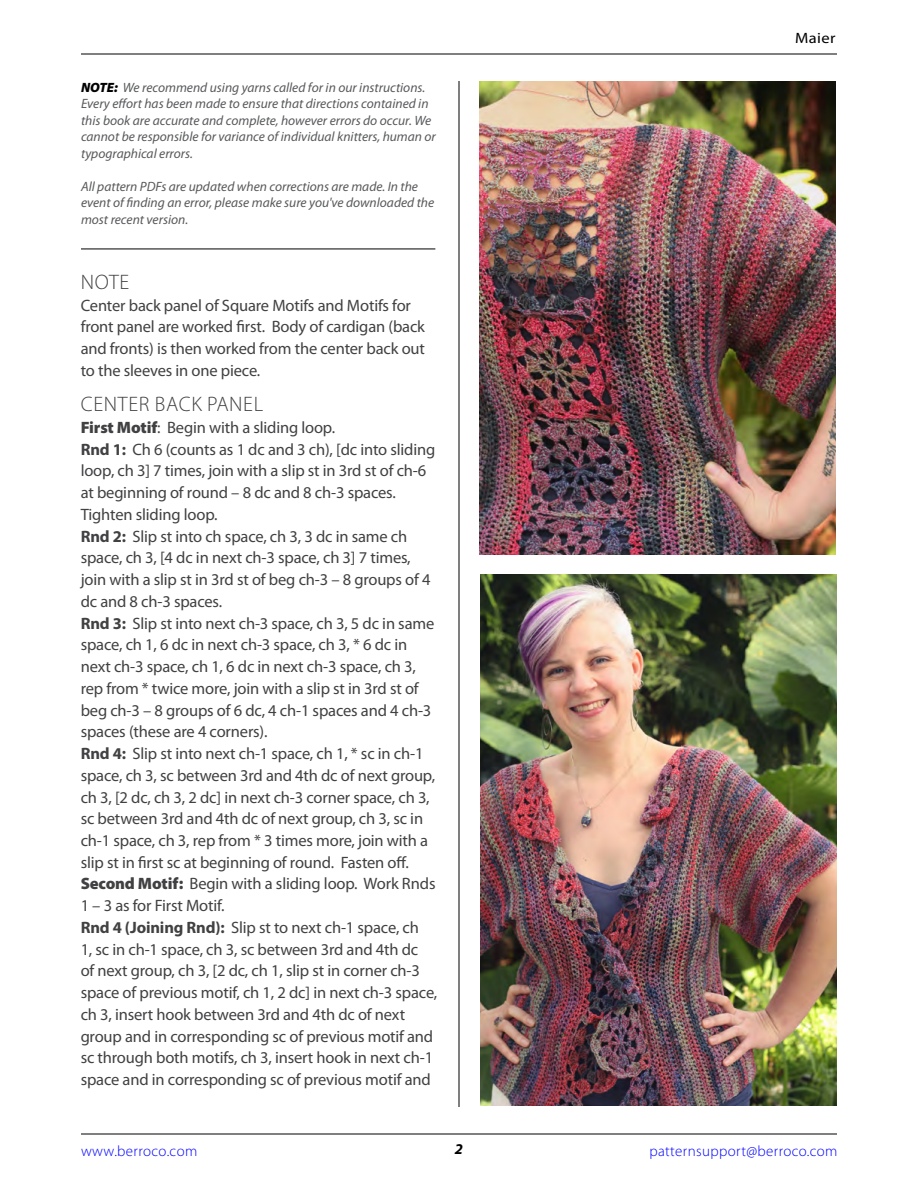
<style>
.page{position:relative;width:918px;height:1188px;background:#fff}
.page>*{position:absolute;margin:0;border:0;box-sizing:border-box;transform-origin:0 0}
.t1{font:300 21px "Myriad Pro";letter-spacing:.03em;color:#414042}
.t2{font:16.5px/21.8px "Myriad Pro";letter-spacing:-.01em;color:#414042}
.t3{font:300 15px "Myriad Pro";letter-spacing:.025em;color:#00f}
.t4{font:15px "Myriad Pro";letter-spacing:.025em;color:#000;scale:1.1 1}
.t5{font:italic 700 15px "Myriad Pro";color:#000}
.t6{font:italic 13.5px/16.5px "Myriad Pro";color:#58595b}
.s1{font-weight:900;color:#000}
.s2{font-weight:900}
.s3{font-weight:700}
</style>
<div class="page">
<hr style="left:81px;top:1134px;width:756px;height:1px;background:#000">
<hr style="left:81px;top:54px;width:756px;height:1px;background:#000">
<hr style="left:459px;top:81px;width:1px;height:1026px;background:#000">
<hr style="left:81px;top:249px;width:354px;height:1px;background:#000">
<img style="left:480px;top:575px;width:357px;height:531px">
<img style="left:479px;top:82px;width:357px;height:473px">
<p class="t6" style="left:81px;top:79px;width:356px"><span class="s1">NOTE:</span> We recommend using yarns called for in our instructions.<br>Every effort has been made to ensure that directions contained in this book are accurate and complete, however errors do occur. We cannot be responsible for variance of individual knitters, human or typographical errors.</p>
<p class="t6" style="left:81px;top:178px;width:355px">All pattern PDFs are updated when corrections are made. In the event of finding an error, please make sure you've downloaded the most recent version.</p>
<p class="t1" style="left:81px;top:269px;width:50px">NOTE</p>
<p class="t2" style="left:81px;top:294px;width:346px">Center back panel of Square Motifs and Motifs for front panel are worked first. Body of cardigan (back and fronts) is then worked from the center back out to the sleeves in one piece.</p>
<p class="t1" style="left:81px;top:391px;width:184px">CENTER BACK PANEL</p>
<p class="t2" style="left:81px;top:416px;width:358px"><span class="s2">First Motif</span>: Begin with a sliding loop.<br><span class="s3">Rnd 1:</span> Ch 6 (counts as 1 dc and 3 ch), [dc into sliding loop, ch 3] 7 times, join with a slip st in 3rd st of ch-6 at beginning of round – 8 dc and 8 ch-3 spaces.<br>Tighten sliding loop.<br><span class="s3">Rnd 2:</span> Slip st into ch space, ch 3, 3 dc in same ch space, ch 3, [4 dc in next ch-3 space, ch 3] 7 times, join with a slip st in 3rd st of beg ch-3 – 8 groups of 4 dc and 8 ch-3 spaces.<br><span class="s3">Rnd 3:</span> Slip st into next ch-3 space, ch 3, 5 dc in same space, ch 1, 6 dc in next ch-3 space, ch 3, * 6 dc in next ch-3 space, ch 1, 6 dc in next ch-3 space, ch 3, rep from * twice more, join with a slip st in 3rd st of beg ch-3 – 8 groups of 6 dc, 4 ch-1 spaces and 4 ch-3 spaces (these are 4 corners).<br><span class="s3">Rnd 4:</span> Slip st into next ch-1 space, ch 1, * sc in ch-1 space, ch 3, sc between 3rd and 4th dc of next group, ch 3, [2 dc, ch 3, 2 dc] in next ch-3 corner space, ch 3, sc between 3rd and 4th dc of next group, ch 3, sc in ch-1 space, ch 3, rep from * 3 times more, join with a slip st in first sc at beginning of round. Fasten off.<br><span class="s2">Second Motif:</span> Begin with a sliding loop. Work Rnds 1 – 3 as for First Motif.<br><span class="s3">Rnd 4 (Joining Rnd):</span> Slip st to next ch-1 space, ch<br>1, sc in ch-1 space, ch 3, sc between 3rd and 4th dc<br>of next group, ch 3, [2 dc, ch 1, slip st in corner ch-3 space of previous motif, ch 1, 2 dc] in next ch-3 space, ch 3, insert hook between 3rd and 4th dc of next group and in corresponding sc of previous motif and sc through both motifs, ch 3, insert hook in next ch-1 space and in corresponding sc of previous motif and</p>
<p class="t4" style="left:795px;top:29px;width:38px">Maier</p>
<p class="t3" style="left:81px;top:1142px;width:118px">www.berroco.com</p>
<p class="t5" style="left:455px;top:1139px;width:10px">2</p>
<p class="t3" style="left:649px;top:1142px;width:190px">patternsupport@berroco.com</p>
</div>
